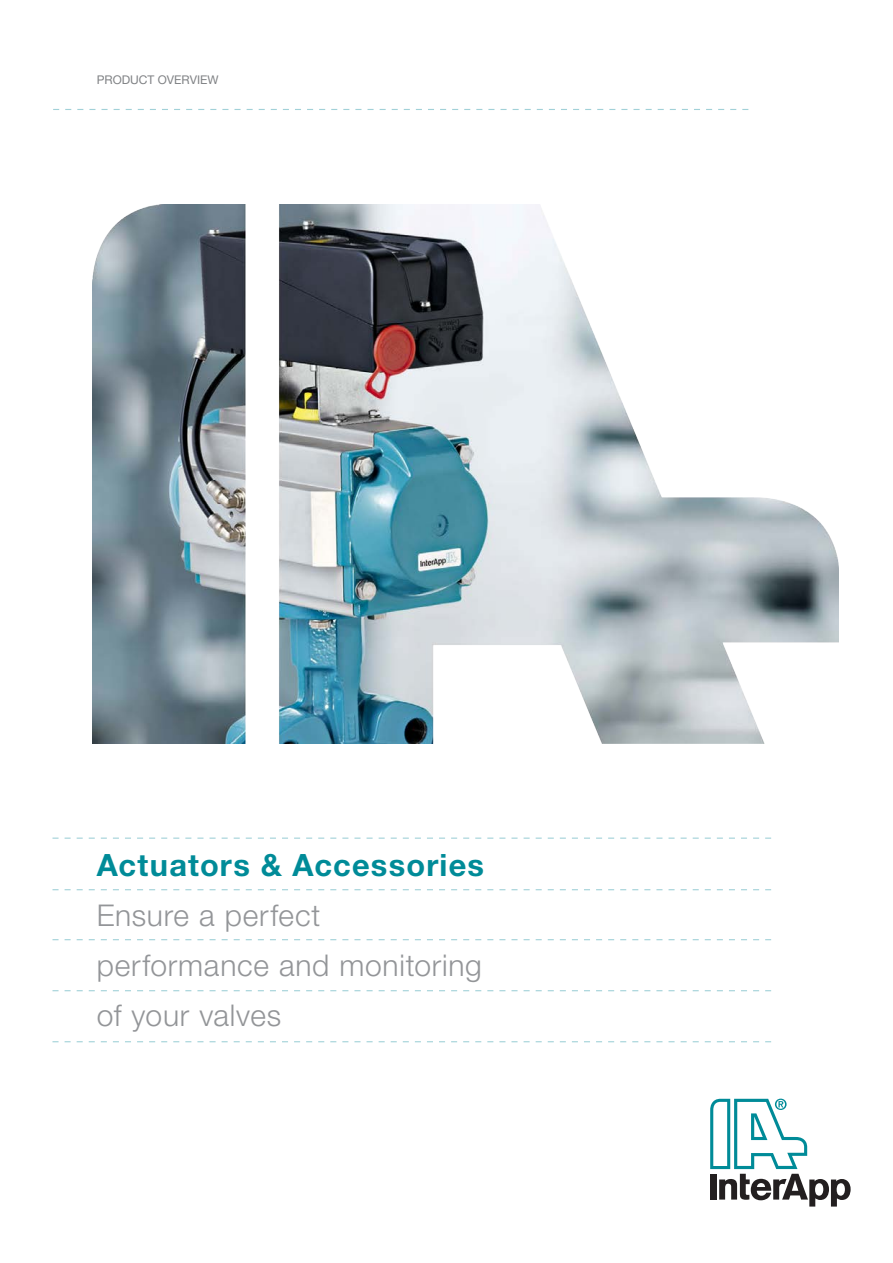
<style>
.page{position:relative;width:893px;height:1263px;background:#fff}
.page>*{position:absolute;margin:0;border:0;box-sizing:border-box;transform-origin:0 0}
.t1{font:700 30.75px "Helvetica Neue";letter-spacing:.04em;color:#008b98}
.t2{font:300 30px "Helvetica Neue";letter-spacing:.025em;color:#939598}
.t3{font:12px "Helvetica Neue";color:#808285}
</style>
<div class="page">
<svg style="left:53px;top:109px;width:695px;height:1px"></svg>
<img style="left:93px;top:205px;width:746px;height:538px">
<svg style="left:52px;top:889px;width:719px;height:1px"></svg>
<svg style="left:52px;top:939px;width:719px;height:1px"></svg>
<svg style="left:52px;top:837px;width:719px;height:2px"></svg>
<svg style="left:52px;top:990px;width:719px;height:1px"></svg>
<svg style="left:52px;top:1041px;width:719px;height:1px"></svg>
<svg style="left:710px;top:1098px;width:141px;height:108px"></svg>
<p class="t3" style="left:97px;top:73px;width:124px">PRODUCT OVERVIEW</p>
<p class="t1" style="left:97px;top:846px;width:389px">Actuators &amp; Accessories</p>
<p class="t2" style="left:97px;top:897px;width:225px">Ensure a perfect</p>
<p class="t2" style="left:97px;top:947px;width:387px">performance and monitoring</p>
<p class="t2" style="left:97px;top:997px;width:186px">of your valves</p>
</div>
